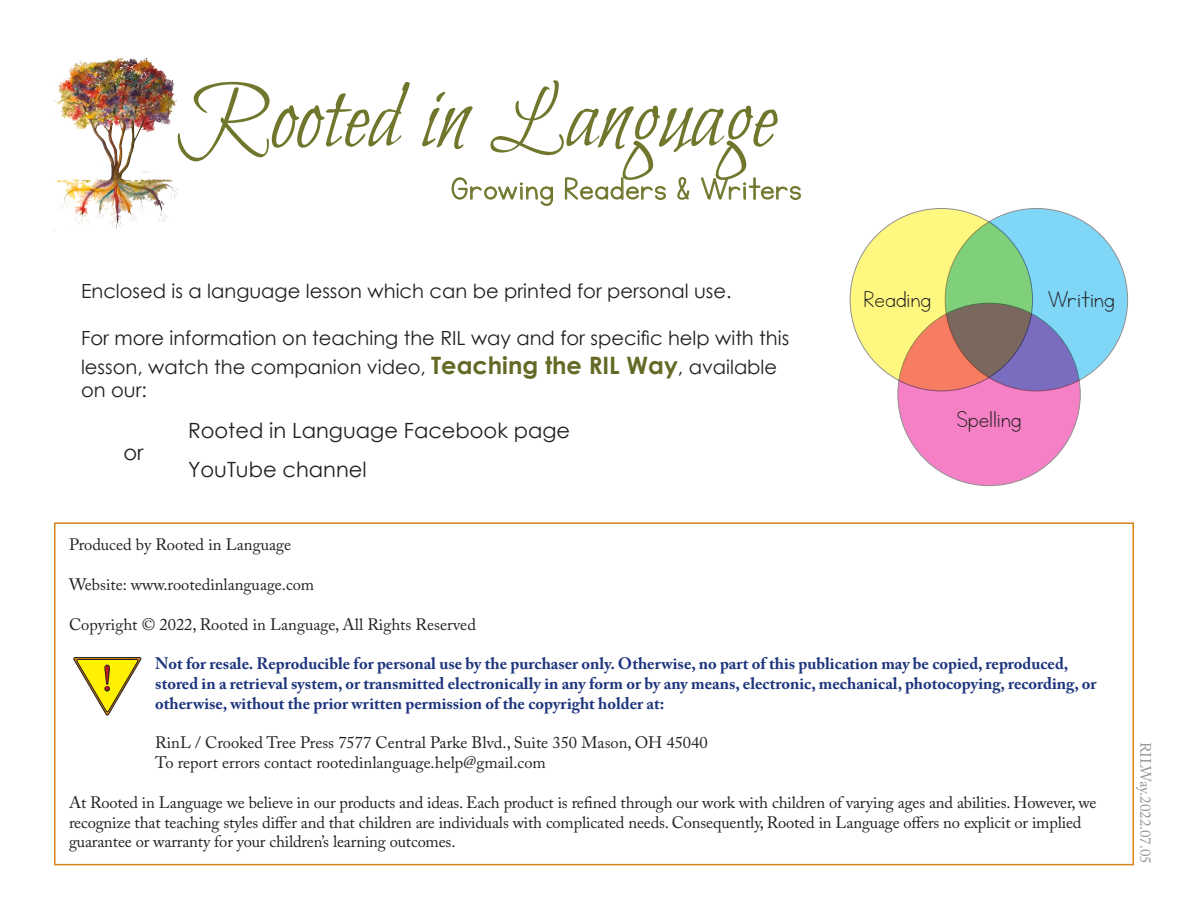
<style>
.page{position:relative;width:1188px;height:918px;background:#fff}
.page>*{position:absolute;margin:0;border:0;box-sizing:border-box;transform-origin:0 0}
.t1{font:97.5px "Bilbo Swash Caps";color:#70762c}
.t2{font:36.6px "Times New Roman";color:#b21b1f}
.t3{font:36px "KG Neatly Printed";letter-spacing:.03em;color:#70762c}
.t4{font:27px "KG Neatly Printed";color:#231f20}
.t5{font:21px "Century Gothic";color:#231f20}
.t6{font:19.5px/28.8px "Century Gothic";color:#231f20}
.t7{font:16.5px/19.8px "Adobe Caslon Pro";letter-spacing:-.01em;color:#231f20}
.t8{font:700 16.5px/19.8px "Adobe Caslon Pro";color:#1e357d}
.t9{font:15px "Adobe Caslon Pro";color:#939598}
.s1{font-weight:700;font-size:24px;color:#646a26}
</style>
<div class="page">
<div style="left:54px;top:522px;width:1080px;height:343px;border:2px solid #d78317"></div>
<svg style="left:73px;top:657px;width:69px;height:59px"></svg>
<img style="left:54px;top:59px;width:125px;height:172px">
<svg style="left:451px;top:177px;width:102px;height:29px"></svg>
<svg style="left:565px;top:177px;width:101px;height:23px"></svg>
<svg style="left:677px;top:177px;width:13px;height:23px"></svg>
<svg style="left:701px;top:177px;width:100px;height:23px"></svg>
<div style="left:850px;top:208px;width:183px;height:183px;background:#fff880;border-radius:50%"></div>
<svg style="left:945px;top:208px;width:183px;height:183px;background:#80d2d0"></svg>
<svg style="left:898px;top:303px;width:182px;height:183px;background:#ce78a4"></svg>
<p class="t1" style="left:177px;top:63px;width:601px">Rooted in Language</p>
<p class="t3" style="left:451px;top:172px;width:352px">Growing Readers &amp; Writers</p>
<p class="t6" style="left:81px;top:276px;width:652px">Enclosed is a language lesson which can be printed for personal use.</p>
<p class="t6" style="left:81px;top:323px;width:710px">For more information on teaching the RIL way and for specific help with this lesson, watch the companion video, <span class="s1">Teaching the RIL Way</span>, available</p>
<p class="t6" style="left:81px;top:375px;width:67px">on our:</p>
<p class="t5" style="left:188px;top:416px;width:384px">Rooted in Language Facebook page</p>
<p class="t5" style="left:188px;top:455px;width:180px">YouTube channel</p>
<p class="t5" style="left:124px;top:437px;width:22px">or</p>
<p class="t4" style="left:864px;top:287px;width:69px">Reading</p>
<p class="t4" style="left:1048px;top:287px;width:68px">Writing</p>
<p class="t4" style="left:957px;top:407px;width:66px">Spelling</p>
<p class="t7" style="left:69px;top:535px;width:224px">Produced by Rooted in Language</p>
<p class="t7" style="left:69px;top:574px;width:247px">Website: www.rootedinlanguage.com</p>
<p class="t7" style="left:69px;top:614px;width:408px">Copyright © 2022, Rooted in Language, All Rights Reserved</p>
<p class="t8" style="left:155px;top:654px;width:943px">Not for resale. Reproducible for personal use by the purchaser only. Otherwise, no part of this publication may be copied, reproduced, stored in a retrieval system, or transmitted electronically in any form or by any means, electronic, mechanical, photocopying, recording, or otherwise, without the prior written permission of the copyright holder at:</p>
<p class="t7" style="left:155px;top:733px;width:554px">RinL / Crooked Tree Press 7577 Central Parke Blvd., Suite 350 Mason, OH 45040</p>
<p class="t7" style="left:155px;top:753px;width:392px">To report errors contact rootedinlanguage.help@gmail.com</p>
<p class="t7" style="left:69px;top:792px;width:1029px">At Rooted in Language we believe in our products and ideas. Each product is refined through our work with children of varying ages and abilities. However, we recognize that teaching styles differ and that children are individuals with complicated needs. Consequently, Rooted in Language offers no explicit or implied guarantee or warranty for your children’s learning outcomes.</p>
<p class="t2" style="left:101px;top:652px;width:14px">!</p>
<p class="t9" style="left:1155px;top:742px;width:124px;rotate:90deg">RILWay.2022.07.05</p>
</div>
